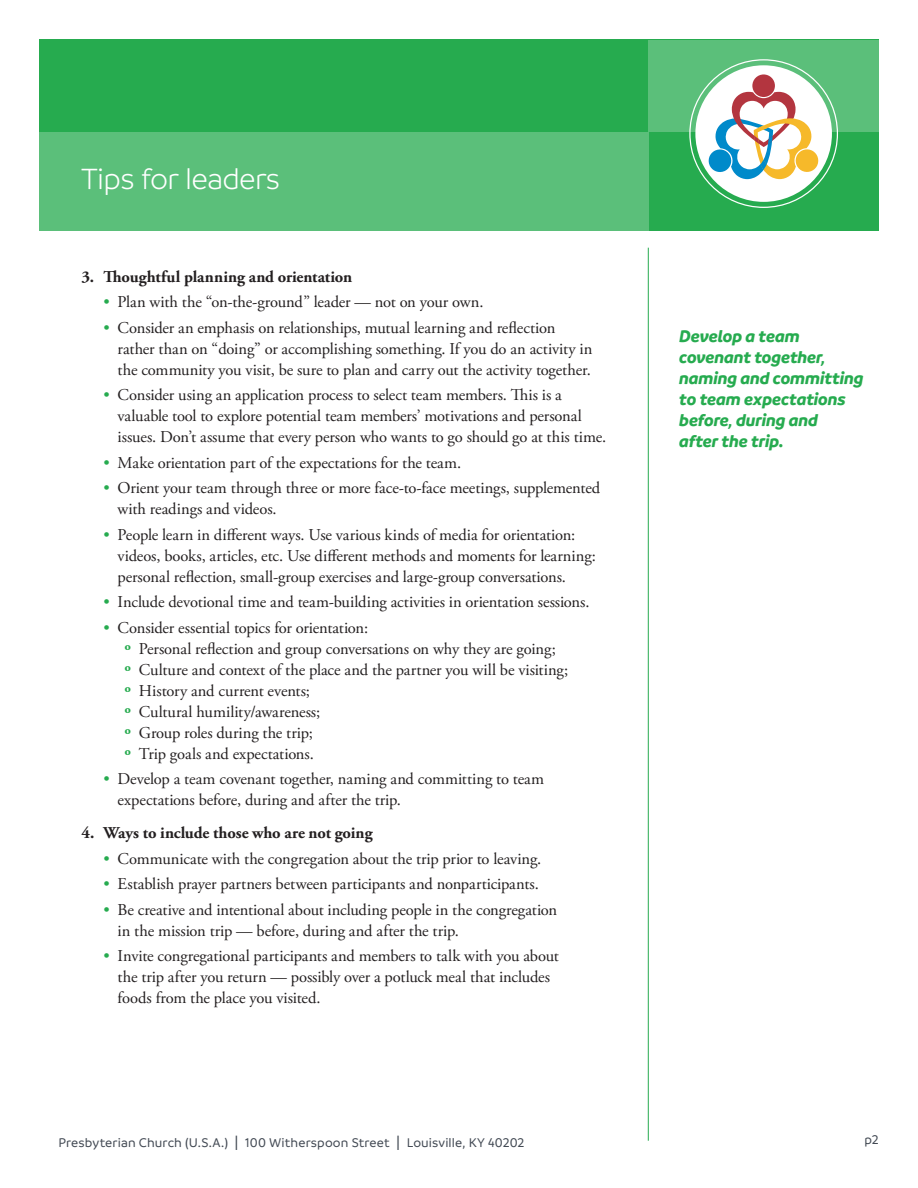
<style>
.page{position:relative;width:918px;height:1188px;background:#fff}
.page>*{position:absolute;margin:0;border:0;box-sizing:border-box;transform-origin:0 0}
.t1{font:300 31.5px "Branding";letter-spacing:-.02em;color:#fff}
.t2{font:italic 700 18px/21px "Branding";letter-spacing:-.01em;color:#26ab4f}
.t3{font:16.5px/21px "Adobe Garamond Pro";letter-spacing:-.005em;color:#231f20}
.t4{font:700 16.5px "Adobe Garamond Pro";letter-spacing:-.005em;color:#231f20}
.t5{font:500 13.5px "Branding";letter-spacing:.01em;color:#434a54}
.s1{color:#26ab4f}
.s2{font-weight:700;color:#26ab4f}
.s3{font-size:16.5px}
</style>
<div class="page">
<div style="left:39px;top:39px;width:840px;height:191px;background:#26ab4f"></div>
<div style="left:39px;top:132px;width:609px;height:98px;background:#5bbf7a"></div>
<div style="left:648px;top:40px;width:231px;height:92px;background:#5bbf7a"></div>
<hr style="left:648px;top:248px;width:1px;height:893px;background:#26ab4f">
<div style="left:695px;top:65px;width:137px;height:137px;background:#fff;border-radius:50%"></div>
<div style="left:752px;top:74px;width:23px;height:23px;background:#b3353f;border-radius:50%"></div>
<svg style="left:707px;top:92px;width:113px;height:87px"></svg>
<h1 class="t1" style="left:81px;top:162px;width:201px">Tips for leaders</h1>
<p class="t4" style="left:81px;top:267px;width:272px">3. Thoughtful planning and orientation</p>
<p class="t3" style="left:103px;top:292px;width:382px"><span class="s1">•</span> Plan with the “on-the-ground” leader — not on your own.</p>
<p class="t3" style="left:118px;top:318px;width:476px;text-indent:-14px"><span class="s1">•</span> Consider an emphasis on relationships, mutual learning and reflection rather than on “doing” or accomplishing something. If you do an activity in the community you visit, be sure to plan and carry out the activity together.</p>
<p class="t3" style="left:118px;top:385px;width:490px;text-indent:-14px"><span class="s1">•</span> Consider using an application process to select team members. This is a valuable tool to explore potential team members’ motivations and personal issues. Don’t assume that every person who wants to go should go at this time.</p>
<p class="t3" style="left:103px;top:453px;width:359px"><span class="s1">•</span> Make orientation part of the expectations for the team.</p>
<p class="t3" style="left:118px;top:478px;width:484px;text-indent:-14px"><span class="s1">•</span> Orient your team through three or more face-to-face meetings, supplemented with readings and videos.</p>
<p class="t3" style="left:118px;top:525px;width:480px;text-indent:-14px"><span class="s1">•</span> People learn in different ways. Use various kinds of media for orientation: videos, books, articles, etc. Use different methods and moments for learning: personal reflection, small-group exercises and large-group conversations.</p>
<p class="t3" style="left:103px;top:592px;width:488px"><span class="s1">•</span> Include devotional time and team-building activities in orientation sessions.</p>
<p class="t3" style="left:125px;top:618px;width:445px;text-indent:-21px"><span class="s1">•</span> Consider essential topics for orientation:<br><span class="s2">º</span> Personal reflection and group conversations on why they are going;<br><span class="s2">º</span> Culture and context of the place and the partner you will be visiting; <span class="s2">º</span> History and current events;<br><span class="s2">º</span> Cultural humility/awareness;<br><span class="s2">º</span> Group roles during the trip;<br><span class="s2">º</span> Trip goals and expectations.</p>
<p class="t3" style="left:118px;top:769px;width:428px;text-indent:-14px"><span class="s1">•</span> Develop a team covenant together, naming and committing to team expectations before, during and after the trip.</p>
<p class="t4" style="left:81px;top:824px;width:293px">4. Ways to include those who are not going</p>
<p class="t3" style="left:103px;top:849px;width:439px"><span class="s1">•</span> Communicate with the congregation about the trip prior to leaving.</p>
<p class="t3" style="left:103px;top:874px;width:437px"><span class="s1">•</span> Establish prayer partners between participants and nonparticipants.</p>
<p class="t3" style="left:118px;top:900px;width:441px;text-indent:-14px"><span class="s1">•</span> Be creative and intentional about including people in the congregation in the mission trip — before, during and after the trip.</p>
<p class="t3" style="left:118px;top:946px;width:443px;text-indent:-14px"><span class="s1">•</span> Invite congregational participants and members to talk with you about the trip after you return — possibly over a potluck meal that includes foods from the place you visited.</p>
<p class="t2" style="left:679px;top:326px;width:186px">Develop a team covenant together, naming and committing to team expectations before, during and<br>after the trip.</p>
<p class="t5" style="left:58px;top:1135px;width:467px">Presbyterian Church (U.S.A.) <span class="s3">|</span> 100 Witherspoon Street <span class="s3">|</span> Louisville, KY 40202</p>
<p class="t5" style="left:864px;top:1133px;width:16px">p2</p>
</div>
